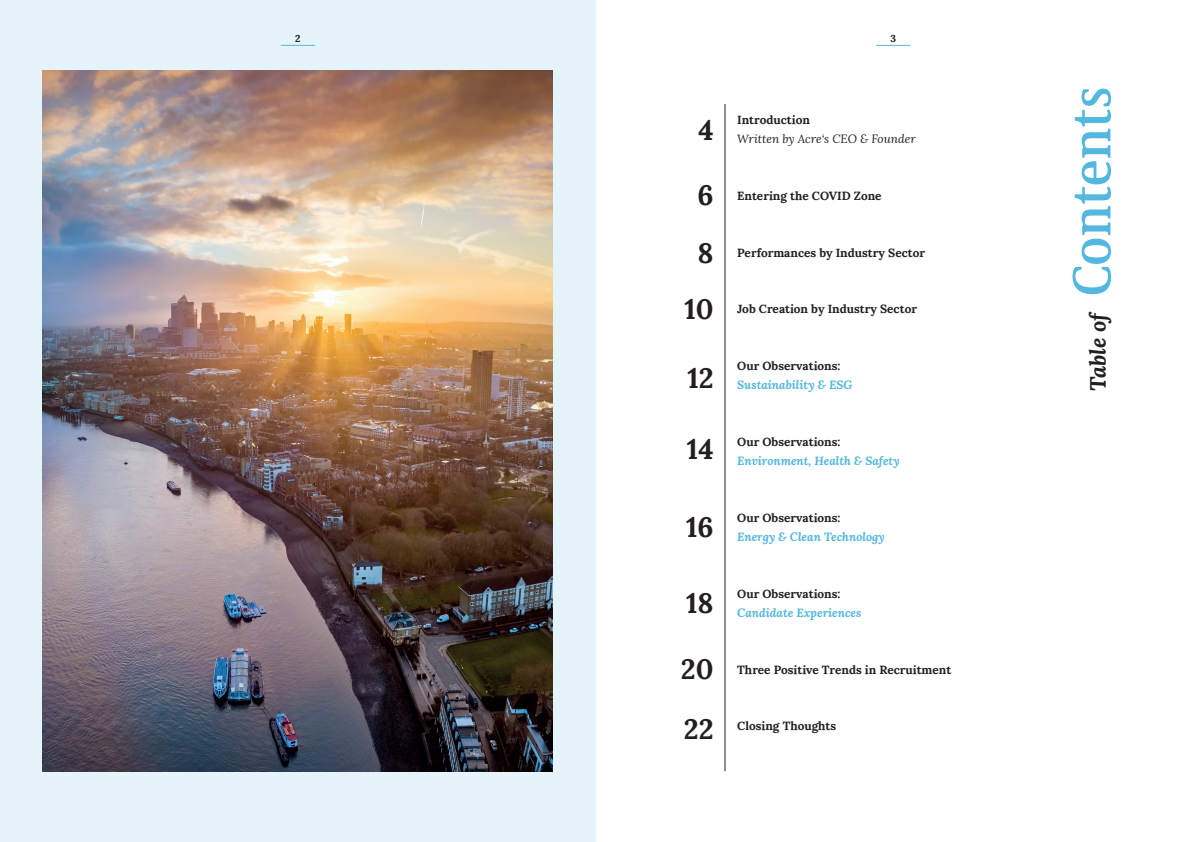
<style>
.page{position:relative;width:1191px;height:842px;background:#fff}
.page>*{position:absolute;margin:0;border:0;box-sizing:border-box;transform-origin:0 0}
.t1{font:500 condensed 56px "Demos Next Pro";color:#54b7df}
.t2{font:700 28px "Lora";color:#231f20}
.t3{font:italic 700 22px "Lora";color:#231f20}
.t4{font:700 11.8px "Lora";color:#231f20}
.t5{font:italic 700 11.8px "Lora";color:#54b7df}
.t6{font:italic 11.8px "Lora";color:#231f20}
.t7{font:700 10px "Lora";color:#19141a}
</style>
<div class="page">
<div style="left:0;top:0;width:595px;height:842px;background:#e5f4fa"></div>
<img style="left:43px;top:71px;width:510px;height:700px">
<hr style="left:876px;top:45px;width:34px;height:1px;background:#55b7e0">
<hr style="left:281px;top:45px;width:34px;height:1px;background:#55b7e0">
<hr style="left:724px;top:104px;width:1px;height:667px;background:#231f20">
<p class="t7" style="left:295px;top:30px;width:7px">2</p>
<p class="t7" style="left:890px;top:30px;width:7px">3</p>
<h2 class="t2" style="left:698px;top:106px;width:17px">4</h2>
<p class="t4" style="left:737px;top:110px;width:74px">Introduction</p>
<p class="t6" style="left:737px;top:131px;width:180px">Written by Acre‘s CEO &amp; Founder</p>
<h2 class="t2" style="left:697px;top:172px;width:18px">6</h2>
<p class="t4" style="left:737px;top:186px;width:146px">Entering the COVID Zone</p>
<h2 class="t2" style="left:697px;top:229px;width:18px">8</h2>
<p class="t4" style="left:737px;top:242px;width:189px">Performances by Industry Sector</p>
<h2 class="t2" style="left:684px;top:285px;width:31px">10</h2>
<p class="t4" style="left:737px;top:299px;width:181px">Job Creation by Industry Sector</p>
<h2 class="t2" style="left:687px;top:354px;width:28px">12</h2>
<p class="t4" style="left:737px;top:356px;width:105px">Our Observations:</p>
<p class="t5" style="left:737px;top:377px;width:117px">Sustainability &amp; ESG</p>
<h2 class="t2" style="left:687px;top:425px;width:28px">14</h2>
<p class="t4" style="left:737px;top:432px;width:105px">Our Observations:</p>
<p class="t5" style="left:737px;top:452px;width:164px">Environment, Health &amp; Safety</p>
<h2 class="t2" style="left:686px;top:503px;width:29px">16</h2>
<p class="t4" style="left:737px;top:508px;width:105px">Our Observations:</p>
<p class="t5" style="left:737px;top:528px;width:149px">Energy &amp; Clean Technology</p>
<h2 class="t2" style="left:686px;top:580px;width:29px">18</h2>
<p class="t4" style="left:737px;top:583px;width:105px">Our Observations:</p>
<p class="t5" style="left:737px;top:604px;width:126px">Candidate Experiences</p>
<h2 class="t2" style="left:681px;top:645px;width:34px">20</h2>
<p class="t4" style="left:737px;top:659px;width:215px">Three Positive Trends in Recruitment</p>
<h2 class="t2" style="left:684px;top:705px;width:31px">22</h2>
<p class="t4" style="left:737px;top:716px;width:100px">Closing Thoughts</p>
<h1 class="t1" style="left:1053px;top:296px;width:211px;rotate:-90deg">Contents</h1>
<h3 class="t3" style="left:1082px;top:391px;width:84px;rotate:-90deg">Table of</h3>
</div>
